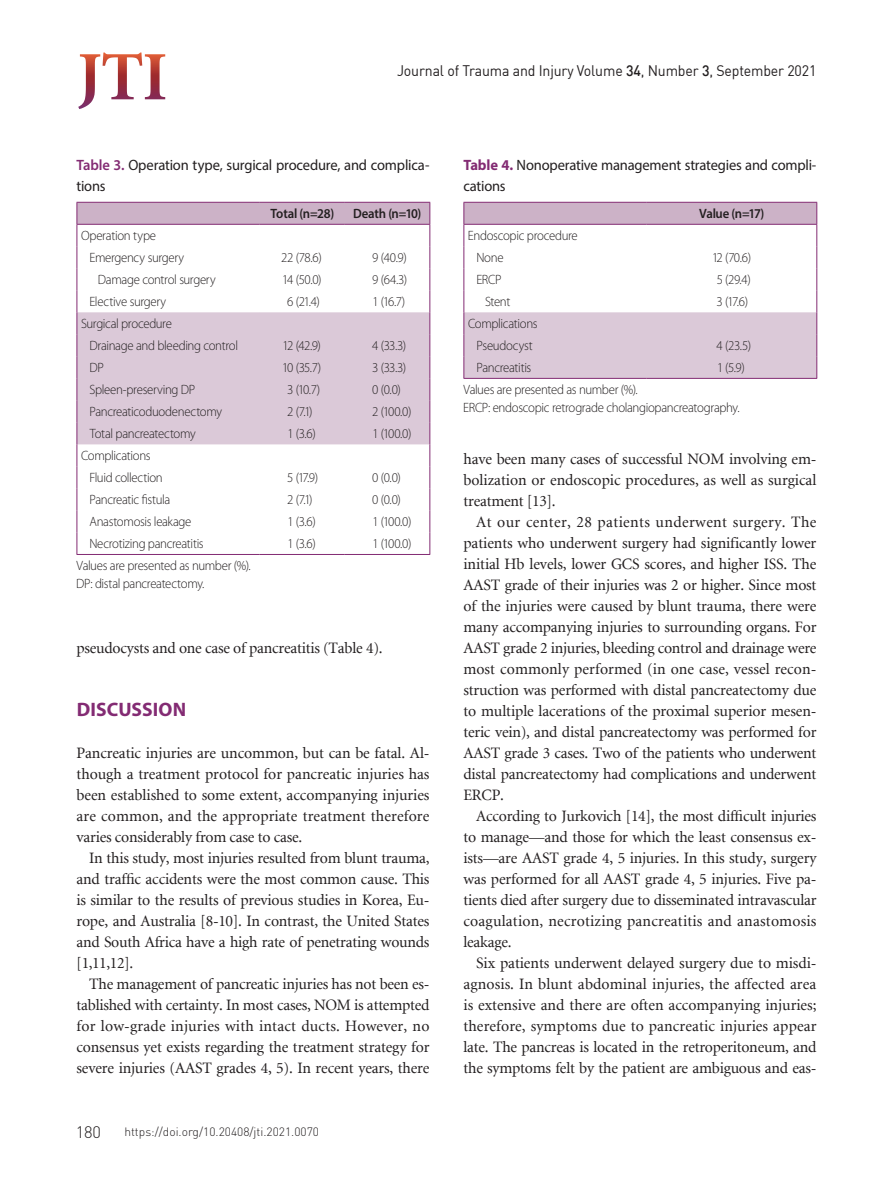
<style>
.page{position:relative;width:893px;height:1191px;background:#fff}
.page>*{position:absolute;margin:0;border:0;box-sizing:border-box;transform-origin:0 0}
.t1{font:700 19.5px "Myriad Pro";letter-spacing:.005em;color:#832b73}
.t2{font:300 16.5px "DIN Pro";color:#231f20}
.t3{font:15.75px "Minion LT";letter-spacing:-.01em;color:#231f20}
.t4{font:15.75px "Minion LT";letter-spacing:.01em;color:#231f20}
.t5{font:15.75px "Minion LT";letter-spacing:.025em;color:#231f20}
.t6{font:15px/21px "Myriad Pro";letter-spacing:-.015em;color:#231f20}
.t7{font:15px "DIN";letter-spacing:-.01em;color:#231f20;scale:.94 1}
.t8{font:300 13.5px/22px "Myriad Pro";letter-spacing:-.025em;color:#231f20;scale:.95 1}
.t9{font:600 13.5px "Myriad Pro";letter-spacing:-.02em;color:#231f20;scale:.95 1}
.t10{font:300 12px "DIN Pro";color:#231f20}
.s1{font-weight:500}
.s2{font-weight:600;color:#832b73}
.s3{font-weight:700;color:#832b73}
</style>
<div class="page">
<svg style="left:78px;top:53px;width:87px;height:56px"></svg>
<svg style="left:463px;top:202px;width:354px;height:176px"></svg>
<hr style="left:463px;top:378px;width:184px;height:1px;background:#832b73">
<hr style="left:647px;top:378px;width:170px;height:1px;background:#832b73">
<svg style="left:77px;top:202px;width:353px;height:352px"></svg>
<hr style="left:77px;top:554px;width:183px;height:1px;background:#832b73">
<hr style="left:260px;top:554px;width:85px;height:1px;background:#832b73">
<hr style="left:345px;top:554px;width:85px;height:1px;background:#832b73">
<p class="t7" style="left:397px;top:61px;width:448px">Journal of Trauma and Injury Volume <span class="s1">34</span>, Number <span class="s1">3</span>, September 2021</p>
<p class="t6" style="left:77px;top:154px;width:354px"><span class="s2">Table 3.</span> Operation type, surgical procedure, and complica&shy;tions</p>
<p class="t9" style="left:270px;top:205px;width:69px">Total (n=28)</p>
<p class="t9" style="left:353px;top:205px;width:73px">Death (n=10)</p>
<p class="t8" style="left:89px;top:224px;width:101px;text-indent:-8px">Operation type<br>Emergency surgery</p>
<p class="t8" style="left:281px;top:246px;width:44px">22 (78.6)</p>
<p class="t8" style="left:372px;top:246px;width:38px">9 (40.9)</p>
<p class="t8" style="left:98px;top:268px;width:126px">Damage control surgery</p>
<p class="t8" style="left:282px;top:268px;width:43px">14 (50.0)</p>
<p class="t8" style="left:372px;top:268px;width:38px">9 (64.3)</p>
<p class="t8" style="left:89px;top:290px;width:82px">Elective surgery</p>
<p class="t8" style="left:287px;top:290px;width:36px">6 (21.4)</p>
<p class="t8" style="left:373px;top:290px;width:36px">1 (16.7)</p>
<p class="t8" style="left:89px;top:312px;width:158px;text-indent:-8px">Surgical procedure<br>Drainage and bleeding control</p>
<p class="t8" style="left:282px;top:334px;width:42px">12 (42.9)</p>
<p class="t8" style="left:372px;top:334px;width:37px">4 (33.3)</p>
<p class="t8" style="left:89px;top:356px;width:17px">DP</p>
<p class="t8" style="left:282px;top:356px;width:43px">10 (35.7)</p>
<p class="t8" style="left:372px;top:356px;width:37px">3 (33.3)</p>
<p class="t8" style="left:90px;top:378px;width:113px">Spleen-preserving DP</p>
<p class="t8" style="left:287px;top:378px;width:36px">3 (10.7)</p>
<p class="t8" style="left:372px;top:378px;width:32px">0 (0.0)</p>
<p class="t8" style="left:89px;top:401px;width:141px">Pancreaticoduodenectomy</p>
<p class="t8" style="left:287px;top:401px;width:28px">2 (7.1)</p>
<p class="t8" style="left:372px;top:401px;width:43px">2 (100.0)</p>
<p class="t8" style="left:90px;top:423px;width:113px">Total pancreatectomy</p>
<p class="t8" style="left:287px;top:423px;width:31px">1 (3.6)</p>
<p class="t8" style="left:372px;top:423px;width:43px">1 (100.0)</p>
<p class="t8" style="left:89px;top:445px;width:79px;text-indent:-8px">Complications<br>Fluid collection</p>
<p class="t8" style="left:287px;top:467px;width:34px">5 (17.9)</p>
<p class="t8" style="left:372px;top:467px;width:32px">0 (0.0)</p>
<p class="t8" style="left:89px;top:489px;width:87px">Pancreatic fistula</p>
<p class="t8" style="left:287px;top:489px;width:28px">2 (7.1)</p>
<p class="t8" style="left:372px;top:489px;width:32px">0 (0.0)</p>
<p class="t8" style="left:90px;top:511px;width:109px">Anastomosis leakage</p>
<p class="t8" style="left:287px;top:511px;width:31px">1 (3.6)</p>
<p class="t8" style="left:372px;top:511px;width:43px">1 (100.0)</p>
<p class="t8" style="left:89px;top:533px;width:122px">Necrotizing pancreatitis</p>
<p class="t8" style="left:287px;top:533px;width:31px">1 (3.6)</p>
<p class="t8" style="left:372px;top:533px;width:43px">1 (100.0)</p>
<p class="t8" style="left:76px;top:557px;width:185px;line-height:18px">Values are presented as number (%).<br>DP: distal pancreatectomy.</p>
<p class="t3" style="left:77px;top:640px;width:308px">pseudocysts and one case of pancreatitis (Table 4).</p>
<p class="t1" style="left:77px;top:696px;width:111px">DISCUSSION</p>
<p class="t3" style="left:76px;top:745px;width:355px">Pancreatic injuries are uncommon, but can be fatal. Al-</p>
<p class="t3" style="left:77px;top:766px;width:354px">though a treatment protocol for pancreatic injuries has</p>
<p class="t3" style="left:77px;top:787px;width:354px">been established to some extent, accompanying injuries</p>
<p class="t3" style="left:76px;top:808px;width:354px">are common, and the appropriate treatment therefore</p>
<p class="t3" style="left:77px;top:829px;width:227px">varies considerably from case to case.</p>
<p class="t3" style="left:89px;top:850px;width:342px">In this study, most injuries resulted from blunt trauma,</p>
<p class="t3" style="left:76px;top:871px;width:355px">and traffic accidents were the most common cause. This</p>
<p class="t3" style="left:76px;top:892px;width:355px">is similar to the results of previous studies in Korea, Eu-</p>
<p class="t3" style="left:76px;top:913px;width:355px">rope, and Australia [8-10]. In contrast, the United States</p>
<p class="t3" style="left:76px;top:934px;width:355px">and South Africa have a high rate of penetrating wounds</p>
<p class="t3" style="left:76px;top:955px;width:59px">[1,11,12].</p>
<p class="t3" style="left:89px;top:976px;width:342px">The management of pancreatic injuries has not been es-</p>
<p class="t3" style="left:77px;top:997px;width:354px">tablished with certainty. In most cases, NOM is attempted</p>
<p class="t4" style="left:76px;top:1018px;width:354px">for low-grade injuries with intact ducts. However, no</p>
<p class="t3" style="left:76px;top:1039px;width:355px">consensus yet exists regarding the treatment strategy for</p>
<p class="t3" style="left:76px;top:1060px;width:355px">severe injuries (AAST grades 4, 5). In recent years, there</p>
<p class="t2" style="left:76px;top:1120px;width:27px">180</p>
<p class="t10" style="left:124px;top:1123px;width:196px">https://doi.org/10.20408/jti.2021.0070</p>
<p class="t6" style="left:463px;top:154px;width:354px"><span class="s3">Table 4.</span> Nonoperative management strategies and compli&shy;cations</p>
<p class="t9" style="left:699px;top:205px;width:70px">Value (n=17)</p>
<p class="t8" style="left:476px;top:224px;width:108px;text-indent:-9px">Endoscopic procedure<br>None</p>
<p class="t8" style="left:712px;top:246px;width:43px">12 (70.6)</p>
<p class="t8" style="left:476px;top:268px;width:28px">ERCP</p>
<p class="t8" style="left:717px;top:268px;width:37px">5 (29.4)</p>
<p class="t8" style="left:485px;top:290px;width:28px">Stent</p>
<p class="t8" style="left:717px;top:290px;width:35px">3 (17.6)</p>
<p class="t8" style="left:468px;top:312px;width:75px;text-align:center">Complications<br>Pseudocyst</p>
<p class="t8" style="left:716px;top:334px;width:38px">4 (23.5)</p>
<p class="t8" style="left:476px;top:356px;width:59px">Pancreatitis</p>
<p class="t8" style="left:717px;top:356px;width:31px">1 (5.9)</p>
<p class="t8" style="left:463px;top:381px;width:292px;line-height:18px">Values are presented as number (%).<br>ERCP: endoscopic retrograde cholangiopancreatography.</p>
<p class="t3" style="left:463px;top:451px;width:355px">have been many cases of successful NOM involving em-</p>
<p class="t3" style="left:463px;top:472px;width:354px">bolization or endoscopic procedures, as well as surgical</p>
<p class="t3" style="left:463px;top:493px;width:94px">treatment [13].</p>
<p class="t5" style="left:476px;top:514px;width:342px">At our center, 28 patients underwent surgery. The</p>
<p class="t3" style="left:463px;top:535px;width:354px">patients who underwent surgery had significantly lower</p>
<p class="t3" style="left:463px;top:556px;width:354px">initial Hb levels, lower GCS scores, and higher ISS. The</p>
<p class="t3" style="left:463px;top:577px;width:354px">AAST grade of their injuries was 2 or higher. Since most</p>
<p class="t3" style="left:463px;top:598px;width:355px">of the injuries were caused by blunt trauma, there were</p>
<p class="t3" style="left:463px;top:619px;width:355px">many accompanying injuries to surrounding organs. For</p>
<p class="t3" style="left:463px;top:640px;width:354px">AAST grade 2 injuries, bleeding control and drainage were</p>
<p class="t3" style="left:463px;top:661px;width:355px">most commonly performed (in one case, vessel recon-</p>
<p class="t3" style="left:463px;top:682px;width:354px">struction was performed with distal pancreatectomy due</p>
<p class="t3" style="left:463px;top:703px;width:355px">to multiple lacerations of the proximal superior mesen-</p>
<p class="t3" style="left:463px;top:724px;width:355px">teric vein), and distal pancreatectomy was performed for</p>
<p class="t3" style="left:463px;top:745px;width:354px">AAST grade 3 cases. Two of the patients who underwent</p>
<p class="t3" style="left:463px;top:766px;width:354px">distal pancreatectomy had complications and underwent</p>
<p class="t3" style="left:463px;top:787px;width:42px">ERCP.</p>
<p class="t3" style="left:476px;top:808px;width:342px">According to Jurkovich [14], the most difficult injuries</p>
<p class="t3" style="left:463px;top:829px;width:355px">to manage—and those for which the least consensus ex-</p>
<p class="t3" style="left:463px;top:850px;width:354px">ists—are AAST grade 4, 5 injuries. In this study, surgery</p>
<p class="t3" style="left:463px;top:871px;width:355px">was performed for all AAST grade 4, 5 injuries. Five pa-</p>
<p class="t3" style="left:463px;top:892px;width:355px">tients died after surgery due to disseminated intravascular</p>
<p class="t4" style="left:463px;top:913px;width:355px">coagulation, necrotizing pancreatitis and anastomosis</p>
<p class="t3" style="left:463px;top:934px;width:49px">leakage.</p>
<p class="t3" style="left:476px;top:955px;width:342px">Six patients underwent delayed surgery due to misdi-</p>
<p class="t3" style="left:463px;top:975px;width:354px">agnosis. In blunt abdominal injuries, the affected area</p>
<p class="t3" style="left:463px;top:996px;width:355px">is extensive and there are often accompanying injuries;</p>
<p class="t3" style="left:463px;top:1017px;width:354px">therefore, symptoms due to pancreatic injuries appear</p>
<p class="t3" style="left:463px;top:1038px;width:354px">late. The pancreas is located in the retroperitoneum, and</p>
<p class="t3" style="left:463px;top:1059px;width:355px">the symptoms felt by the patient are ambiguous and eas-</p>
</div>
